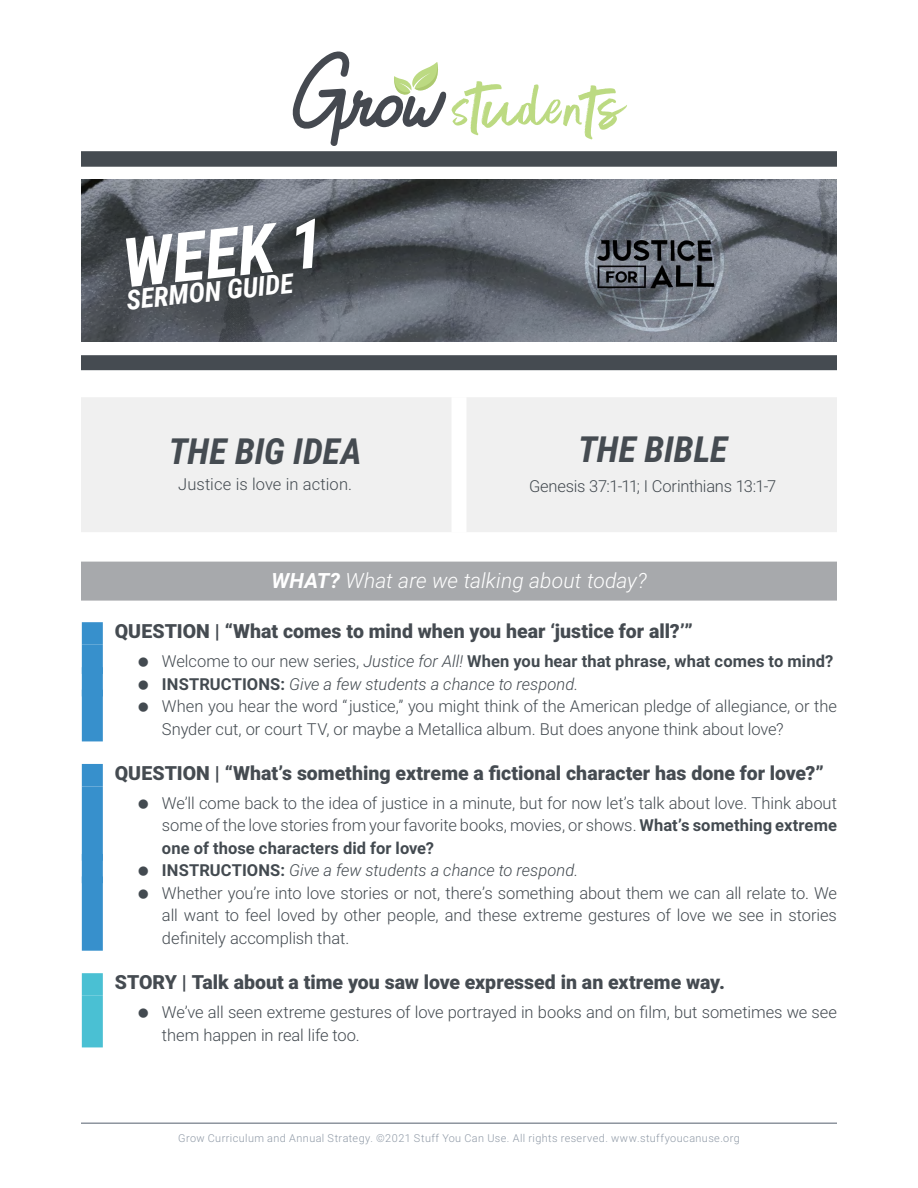
<style>
.page{position:relative;width:918px;height:1188px;background:#fff}
.page>*{position:absolute;margin:0;border:0;box-sizing:border-box;transform-origin:0 0}
.t1{font:italic 700 68.25px "Roboto Condensed";color:#fff}
.t2{font:italic 700 36px "Roboto Condensed";color:#454b51}
.t3{font:italic 700 27.3px "Roboto Condensed";color:#fff}
.t4{font:italic 300 21px "Roboto";letter-spacing:.005em;color:#fff}
.t5{font:900 19.5px "Roboto";color:#454b51}
.t6{font:300 16.5px/22.5px "Roboto";letter-spacing:-.005em;color:#434a50}
.t7{font:300 10.8px "Roboto";letter-spacing:.04em;color:#8f99a6}
.s1{font-weight:700}
.s2{font-style:italic}
</style>
<div class="page">
<svg style="left:292px;top:51px;width:335px;height:95px"></svg>
<div style="left:81px;top:153px;width:756px;height:14px;background:#797d81"></div>
<img style="left:81px;top:180px;width:756px;height:162px">
<hr style="left:81px;top:1122px;width:756px;height:2px;background:#8d949e">
<div style="left:81px;top:151px;width:756px;height:15px;background:#454b51"></div>
<div style="left:81px;top:397px;width:756px;height:135px;background:#f0f0f0"></div>
<div style="left:452px;top:397px;width:14px;height:135px;background:#fff"></div>
<div style="left:81px;top:355px;width:756px;height:15px;background:#454b51"></div>
<div style="left:81px;top:562px;width:756px;height:39px;background:#a7a9ac"></div>
<div style="left:82px;top:622px;width:21px;height:23px;background:#3790cc"></div>
<div style="left:82px;top:645px;width:21px;height:29px;background:#3790cc"></div>
<div style="left:82px;top:667px;width:21px;height:29px;background:#3790cc"></div>
<div style="left:82px;top:690px;width:21px;height:51px;background:#3790cc"></div>
<div style="left:82px;top:764px;width:21px;height:22px;background:#3790cc"></div>
<div style="left:82px;top:786px;width:21px;height:75px;background:#3790cc"></div>
<div style="left:82px;top:854px;width:21px;height:29px;background:#3790cc"></div>
<div style="left:82px;top:876px;width:21px;height:75px;background:#3790cc"></div>
<div style="left:82px;top:973px;width:21px;height:23px;background:#4ac0d3"></div>
<div style="left:82px;top:996px;width:21px;height:51px;background:#4ac0d3"></div>
<h1 class="t1" style="left:118px;top:216px;width:204px;rotate:-6deg">WEEK 1</h1>
<h3 class="t3" style="left:124px;top:281px;width:169px;rotate:-6deg">SERMON GUIDE</h3>
<h2 class="t2" style="left:169px;top:426px;width:195px">THE BIG IDEA</h2>
<p class="t6" style="left:178px;top:473px;width:176px">Justice is love in action.</p>
<h2 class="t2" style="left:578px;top:424px;width:151px">THE BIBLE</h2>
<p class="t6" style="left:529px;top:474px;width:249px">Genesis 37:1-11; I Corinthians 13:1-7</p>
<p class="t4" style="left:271px;top:566px;width:377px"><span class="s1">WHAT?</span> What are we talking about today?</p>
<p class="t5" style="left:115px;top:617px;width:580px">QUESTION | “What comes to mind when you hear ‘justice for all?’”</p>
<p class="t6" style="left:162px;top:649px;width:677px">Welcome to our new series, <span class="s2">Justice for All!</span> <span class="s1">When you hear that phrase, what comes to mind?<br>INSTRUCTIONS:</span> <span class="s2">Give a few students a chance to respond.<br></span>When you hear the word “justice,” you might think of the American pledge of allegiance, or the Snyder cut, or court TV, or maybe a Metallica album. But does anyone think about love?</p>
<p class="t5" style="left:115px;top:759px;width:711px">QUESTION | “What’s something extreme a fictional character has done for love?”</p>
<p class="t6" style="left:162px;top:791px;width:677px">We’ll come back to the idea of justice in a minute, but for now let’s talk about love. Think about some of the love stories from your favorite books, movies, or shows. <span class="s1">What’s something extreme one of those characters did for love?<br>INSTRUCTIONS:</span> <span class="s2">Give a few students a chance to respond.<br></span>Whether you’re into love stories or not, there’s something about them we can all relate to. We all want to feel loved by other people, and these extreme gestures of love we see in stories definitely accomplish that.</p>
<p class="t5" style="left:115px;top:968px;width:612px">STORY | Talk about a time you saw love expressed in an extreme way.</p>
<p class="t6" style="left:162px;top:1000px;width:677px">We’ve all seen extreme gestures of love portrayed in books and on film, but sometimes we see them happen in real life too.</p>
<p class="t7" style="left:178px;top:1131px;width:563px">Grow Curriculum and Annual Strategy. ©2021 Stuff You Can Use. All rights reserved. www.stuffyoucanuse.org</p>
</div>
